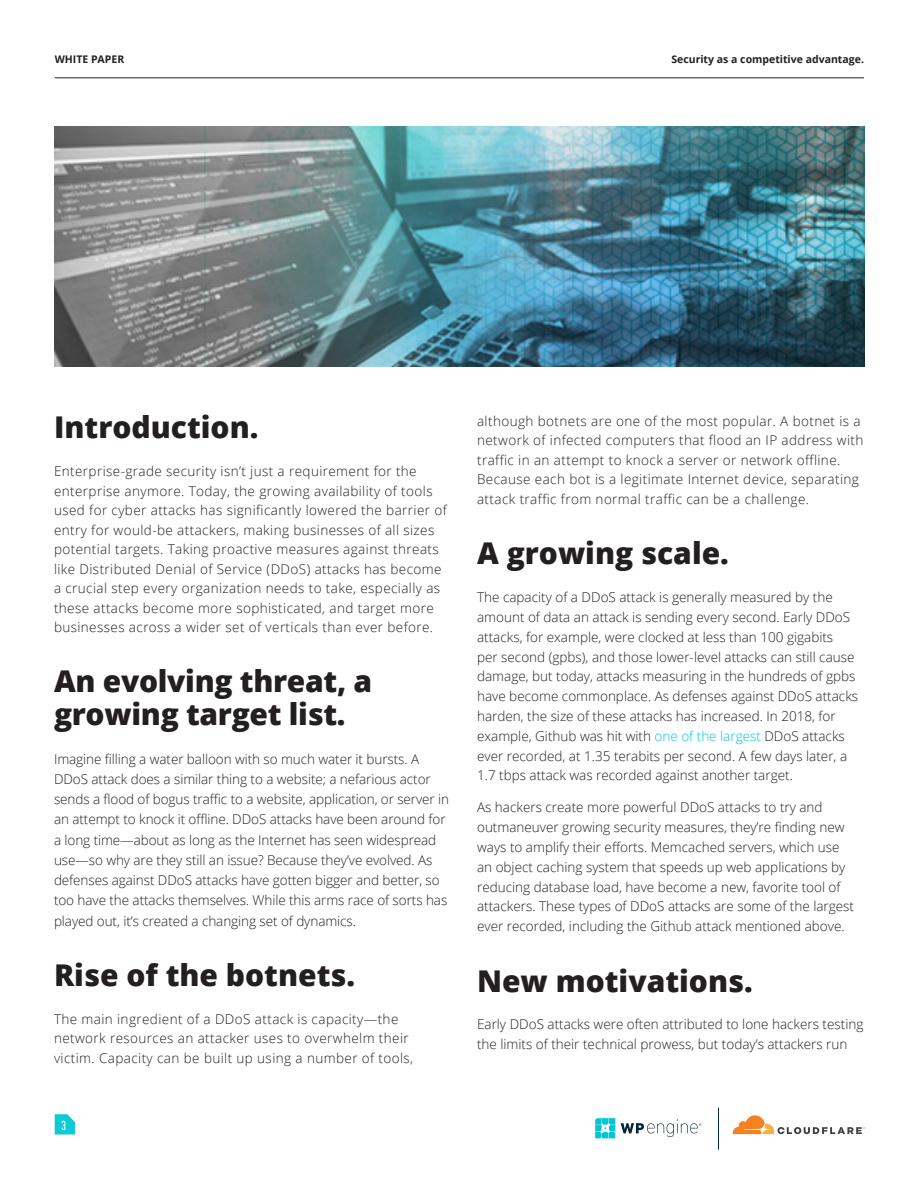
<style>
.page{position:relative;width:918px;height:1188px;background:#fff}
.page>*{position:absolute;margin:0;border:0;box-sizing:border-box;transform-origin:0 0}
.Body_Headline_Level{font:800 30px/33px "Open Sans";color:#231f20}
.Body_Copy{font:300 13.5px/19.8px "Open Sans";color:#231f20}
.Body_Copy-2{font:300 13.5px/19.5px "Open Sans";letter-spacing:.03em;color:#231f20}
.t1{font:condensed 13.5px "DIN Next LT Pro";color:#fff}
.t2{font:700 10.5px "Open Sans";color:#231f20}
.s1{color:#00c7d3}
</style>
<div class="page">
<svg style="left:55px;top:1114px;width:20px;height:20px"></svg>
<hr style="left:55px;top:78px;width:809px;height:1px;background:#231f20">
<svg style="left:595px;top:1118px;width:20px;height:20px"></svg>
<svg style="left:621px;top:1119px;width:80px;height:18px"></svg>
<hr style="left:718px;top:1108px;width:1px;height:42px;background:#002838">
<svg style="left:733px;top:1115px;width:132px;height:19px"></svg>
<img style="left:55px;top:127px;width:810px;height:240px">
<p class="t2" style="left:55px;top:51px;width:71px">WHITE PAPER</p>
<p class="t2" style="left:671px;top:51px;width:194px">Security as a competitive advantage.</p>
<p class="Body_Headline_Level" style="left:54px;top:409px;width:206px">Introduction.</p>
<p class="Body_Copy-2" style="left:54px;top:461px;width:394px">Enterprise-grade security isn’t just a requirement for the enterprise anymore. Today, the growing availability of tools used for cyber attacks has significantly lowered the barrier of entry for would-be attackers, making businesses of all sizes potential targets. Taking proactive measures against threats like Distributed Denial of Service (DDoS) attacks has become a crucial step every organization needs to take, especially as these attacks become more sophisticated, and target more businesses across a wider set of verticals than ever before.</p>
<p class="Body_Headline_Level" style="left:54px;top:663px;width:320px">An evolving threat, a growing target list.</p>
<p class="Body_Copy" style="left:54px;top:748px;width:397px;line-height:20.2px">Imagine filling a water balloon with so much water it bursts. A DDoS attack does a similar thing to a website; a nefarious actor sends a flood of bogus traffic to a website, application, or server in an attempt to knock it offline. DDoS attacks have been around for a long time—about as long as the Internet has seen widespread use—so why are they still an issue? Because they’ve evolved. As defenses against DDoS attacks have gotten bigger and better, so too have the attacks themselves. While this arms race of sorts has played out, it’s created a changing set of dynamics.</p>
<p class="Body_Headline_Level" style="left:54px;top:957px;width:303px">Rise of the botnets.</p>
<p class="Body_Copy-2" style="left:54px;top:1009px;width:361px">The main ingredient of a DDoS attack is capacity—the network resources an attacker uses to overwhelm their victim. Capacity can be built up using a number of tools,</p>
<p class="t1" style="left:61px;top:1117px;width:7px">3</p>
<p class="Body_Copy-2" style="left:477px;top:411px;width:388px">although botnets are one of the most popular. A botnet is a network of infected computers that flood an IP address with traffic in an attempt to knock a server or network offline.<br>Because each bot is a legitimate Internet device, separating attack traffic from normal traffic can be a challenge.</p>
<p class="Body_Headline_Level" style="left:477px;top:535px;width:253px">A growing scale.</p>
<p class="Body_Copy" style="left:477px;top:587px;width:383px">The capacity of a DDoS attack is generally measured by the amount of data an attack is sending every second. Early DDoS attacks, for example, were clocked at less than 100 gigabits<br>per second (gpbs), and those lower-level attacks can still cause damage, but today, attacks measuring in the hundreds of gpbs have become commonplace. As defenses against DDoS attacks harden, the size of these attacks has increased. In 2018, for example, Github was hit with <span class="s1">one of the largest</span> DDoS attacks ever recorded, at 1.35 terabits per second. A few days later, a 1.7 tbps attack was recorded against another target.</p>
<p class="Body_Copy" style="left:477px;top:797px;width:379px">As hackers create more powerful DDoS attacks to try and outmaneuver growing security measures, they’re finding new ways to amplify their efforts. Memcached servers, which use an object caching system that speeds up web applications by reducing database load, have become a new, favorite tool of attackers. These types of DDoS attacks are some of the largest ever recorded, including the Github attack mentioned above.</p>
<p class="Body_Headline_Level" style="left:477px;top:963px;width:277px">New motivations.</p>
<p class="Body_Copy" style="left:477px;top:1014px;width:388px">Early DDoS attacks were often attributed to lone hackers testing the limits of their technical prowess, but today’s attackers run</p>
</div>
